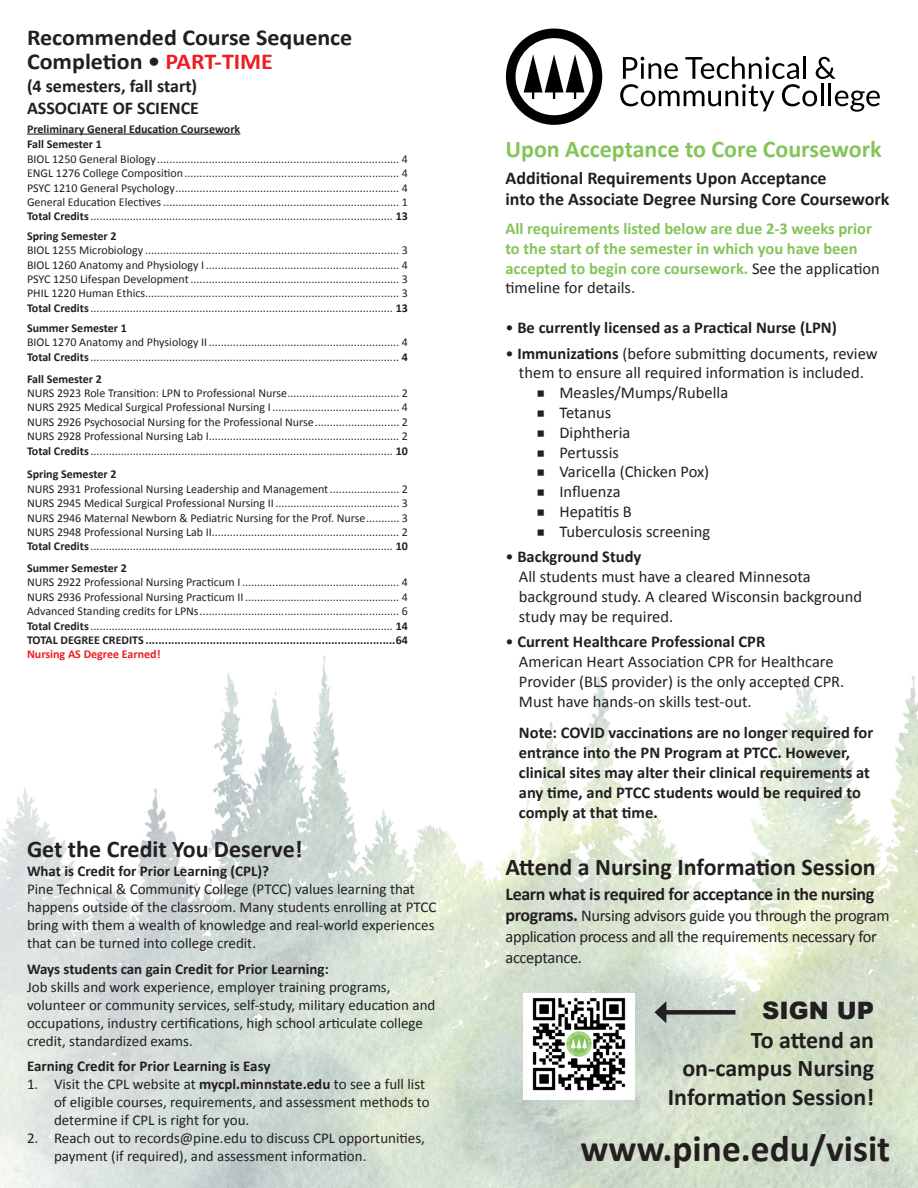
<style>
.page{position:relative;width:918px;height:1188px;background:#fff}
.page>*{position:absolute;margin:0;border:0;box-sizing:border-box;transform-origin:0 0}
.t1{font:700 37.5px "Calibri";color:#231f20}
.t2{font:700 24px/28.8px "Calibri";color:#231f20;text-align:right}
.t3{font:700 24px "Calibri";color:#83c559}
.t4{font:900 24px "Arial";color:#231f20}
.t5{font:700 22.8px/24px "Calibri";color:#231f20;scale:1.05 1}
.t6{font:700 18px/21.6px "Calibri";color:#231f20}
.t7{font:700 18px "Calibri";letter-spacing:-.02em;color:#231f20}
.t8{font:16.5px/19.8px "Calibri";color:#231f20}
.t9{font:700 16.5px/19.8px "Calibri";color:#231f20}
.t10{font:700 16.5px/19.8px "Calibri";color:#83c559}
.t11{font:16.5px/21px "Calibri";letter-spacing:-.02em;color:#231f20}
.t12{font:15px/18px "Calibri";color:#231f20}
.t13{font:700 15px "Calibri";color:#231f20}
.t14{font:12px/14.4px "Calibri";color:#231f20}
.t15{font:700 12px "Calibri";color:#231f20}
.t16{font:700 12px "Calibri";color:#ee1d23}
.s1{color:#ee1d23}
.s2{font-weight:700}
.s3{font-weight:400;color:#231f20}
.s4{font-weight:400}
.s5{font-weight:700;font-size:18px}
</style>
<div class="page">
<img style="left:0;top:656px;width:918px;height:532px">
<svg style="left:506px;top:29px;width:96px;height:96px"></svg>
<svg style="left:620px;top:56px;width:260px;height:56px"></svg>
<div style="left:662px;top:1010px;width:73px;height:5px;background:#231f20"></div>
<svg style="left:654px;top:1001px;width:12px;height:22px"></svg>
<img style="left:523px;top:993px;width:111px;height:106px">
<hr style="left:27px;top:134px;width:213px;height:1px;background:#231f20">
<p class="t5" style="left:27px;top:25px;width:311px">Recommended Course Sequence<br>Completion • <span class="s1">PART-TIME</span></p>
<p class="t6" style="left:27px;top:75px;width:172px">(4 semesters, fall start)</p>
<p class="t6" style="left:27px;top:97px;width:173px">ASSOCIATE OF SCIENCE</p>
<p class="t15" style="left:27px;top:121px;width:215px">Preliminary General Education Coursework</p>
<p class="t15" style="left:27px;top:137px;width:76px">Fall Semester 1</p>
<p class="t14" style="left:27px;top:152px;width:383px">BIOL 1250 General Biology................................................................................ 4</p>
<p class="t14" style="left:27px;top:166px;width:383px">ENGL 1276 College Composition....................................................................... 4</p>
<p class="t14" style="left:27px;top:180px;width:383px">PSYC 1210 General Psychology.......................................................................... 4</p>
<p class="t14" style="left:27px;top:195px;width:383px">General Education Electives .............................................................................. 1<br><span class="s2">Total Credits</span>.................................................................................................... <span class="s2">13</span></p>
<p class="t15" style="left:27px;top:228px;width:91px">Spring Semester 2</p>
<p class="t14" style="left:27px;top:243px;width:383px">BIOL 1255 Microbiology .................................................................................... 3</p>
<p class="t14" style="left:27px;top:257px;width:383px">BIOL 1260 Anatomy and Physiology I................................................................ 4</p>
<p class="t14" style="left:27px;top:272px;width:383px">PSYC 1250 Lifespan Development..................................................................... 3</p>
<p class="t14" style="left:27px;top:286px;width:383px">PHIL 1220 Human Ethics.................................................................................... 3</p>
<p class="t14" style="left:27px;top:301px;width:383px"><span class="s2">Total Credits</span>.................................................................................................... <span class="s2">13</span></p>
<p class="t15" style="left:27px;top:320px;width:101px">Summer Semester 1</p>
<p class="t14" style="left:27px;top:335px;width:383px">BIOL 1270 Anatomy and Physiology II............................................................... 4</p>
<p class="t14" style="left:27px;top:349px;width:383px"><span class="s2">Total Credits</span>...................................................................................................... <span class="s2">4</span></p>
<p class="t15" style="left:27px;top:371px;width:76px">Fall Semester 2</p>
<p class="t14" style="left:27px;top:386px;width:383px">NURS 2923 Role Transition: LPN to Professional Nurse..................................... 2</p>
<p class="t14" style="left:27px;top:400px;width:383px">NURS 2925 Medical Surgical Professional Nursing I.......................................... 4</p>
<p class="t14" style="left:27px;top:415px;width:383px">NURS 2926 Psychosocial Nursing for the Professional Nurse............................ 2</p>
<p class="t14" style="left:27px;top:429px;width:383px">NURS 2928 Professional Nursing Lab I............................................................... 2</p>
<p class="t14" style="left:27px;top:443px;width:383px"><span class="s2">Total Credits</span>.................................................................................................... <span class="s2">10</span></p>
<p class="t15" style="left:27px;top:467px;width:91px">Spring Semester 2</p>
<p class="t14" style="left:27px;top:482px;width:383px">NURS 2931 Professional Nursing Leadership and Management....................... 2</p>
<p class="t14" style="left:27px;top:496px;width:383px">NURS 2945 Medical Surgical Professional Nursing II......................................... 3</p>
<p class="t14" style="left:27px;top:510px;width:383px">NURS 2946 Maternal Newborn &amp; Pediatric Nursing for the Prof. Nurse........... 3</p>
<p class="t14" style="left:27px;top:525px;width:383px">NURS 2948 Professional Nursing Lab II.............................................................. 2</p>
<p class="t14" style="left:27px;top:539px;width:383px"><span class="s2">Total Credits</span>.................................................................................................... <span class="s2">10</span></p>
<p class="t15" style="left:27px;top:560px;width:101px">Summer Semester 2</p>
<p class="t14" style="left:27px;top:575px;width:383px">NURS 2922 Professional Nursing Practicum I .................................................... 4</p>
<p class="t14" style="left:27px;top:590px;width:383px">NURS 2936 Professional Nursing Practicum II ................................................... 4</p>
<p class="t14" style="left:27px;top:604px;width:383px">Advanced Standing credits for LPNs.................................................................. 6</p>
<p class="t14" style="left:27px;top:618px;width:383px"><span class="s2">Total Credits</span>.................................................................................................... <span class="s2">14</span></p>
<p class="t15" style="left:27px;top:632px;width:383px">TOTAL DEGREE CREDITS ..............................................................................64</p>
<p class="t16" style="left:27px;top:647px;width:135px">Nursing AS Degree Earned!</p>
<p class="t2" style="left:27px;top:834px;width:277px">Get the Credit You Deserve!</p>
<p class="t13" style="left:27px;top:861px;width:244px">What is Credit for Prior Learning (CPL)?</p>
<p class="t12" style="left:27px;top:880px;width:411px">Pine Technical &amp; Community College (PTCC) values learning that happens outside of the classroom. Many students enrolling at PTCC bring with them a wealth of knowledge and real-world experiences that can be turned into college credit.</p>
<p class="t13" style="left:27px;top:959px;width:303px">Ways students can gain Credit for Prior Learning:</p>
<p class="t12" style="left:27px;top:978px;width:410px">Job skills and work experience, employer training programs, volunteer or community services, self-study, military education and occupations, industry certifications, high school articulate college credit, standardized exams.</p>
<p class="t13" style="left:27px;top:1056px;width:245px">Earning Credit for Prior Learning is Easy</p>
<p class="t12" style="left:54px;top:1075px;width:377px;text-indent:-27px">1. Visit the CPL website at <span class="s2">mycpl.minnstate.edu</span> to see a full list of eligible courses, requirements, and assessment methods to determine if CPL is right for you.</p>
<p class="t12" style="left:54px;top:1129px;width:372px;text-indent:-27px">2. Reach out to records@pine.edu to discuss CPL opportunities, payment (if required), and assessment information.</p>
<p class="t3" style="left:505px;top:134px;width:378px">Upon Acceptance to Core Coursework</p>
<p class="t6" style="left:505px;top:167px;width:386px">Additional Requirements Upon Acceptance<br>into the Associate Degree Nursing Core Coursework</p>
<p class="t10" style="left:505px;top:219px;width:376px">All requirements listed below are due 2-3 weeks prior to the start of the semester in which you have been accepted to begin core coursework. <span class="s3">See the application timeline for details.</span></p>
<p class="t9" style="left:505px;top:318px;width:333px"><span class="s4">•</span> Be currently licensed as a Practical Nurse (LPN)</p>
<p class="t8" style="left:505px;top:343px;width:374px;text-align:center">• <span class="s2">Immunizations</span> (before submitting documents, review them to ensure all required information is included.</p>
<p class="t8" style="left:559px;top:383px;width:170px">Measles/Mumps/Rubella</p>
<p class="t8" style="left:559px;top:403px;width:53px">Tetanus</p>
<p class="t8" style="left:559px;top:422px;width:72px">Diphtheria</p>
<p class="t8" style="left:559px;top:442px;width:61px">Pertussis</p>
<p class="t8" style="left:559px;top:462px;width:151px">Varicella (Chicken Pox)</p>
<p class="t8" style="left:559px;top:482px;width:63px">Influenza</p>
<p class="t8" style="left:559px;top:502px;width:74px">Hepatitis B</p>
<p class="t8" style="left:559px;top:521px;width:152px">Tuberculosis screening</p>
<p class="t9" style="left:505px;top:547px;width:137px"><span class="s4">•</span> Background Study</p>
<p class="t8" style="left:519px;top:567px;width:345px">All students must have a cleared Minnesota background study. A cleared Wisconsin background study may be required.</p>
<p class="t9" style="left:505px;top:632px;width:261px"><span class="s4">•</span> Current Healthcare Professional CPR</p>
<p class="t8" style="left:519px;top:652px;width:327px">American Heart Association CPR for Healthcare<br>Provider (BLS provider) is the only accepted CPR.<br>Must have hands-on skills test-out.</p>
<p class="t9" style="left:519px;top:723px;width:356px">Note: COVID vaccinations are no longer required for entrance into the PN Program at PTCC. However, clinical sites may alter their clinical requirements at any time, and PTCC students would be required to comply at that time.</p>
<p class="t2" style="left:505px;top:852px;width:372px">Attend a Nursing Information Session</p>
<p class="t7" style="left:505px;top:883px;width:371px">Learn what is required for acceptance in the nursing</p>
<p class="t11" style="left:505px;top:905px;width:386px"><span class="s5">programs.</span> Nursing advisors guide you through the program application process and all the requirements necessary for acceptance.</p>
<p class="t4" style="left:762px;top:993px;width:113px">SIGN UP</p>
<p class="t2" style="left:682px;top:1025px;width:193px">To attend an on-campus Nursing</p>
<p class="t2" style="left:668px;top:1083px;width:208px">Information Session!</p>
<p class="t1" style="left:580px;top:1125px;width:311px">www.pine.edu/visit</p>
</div>
